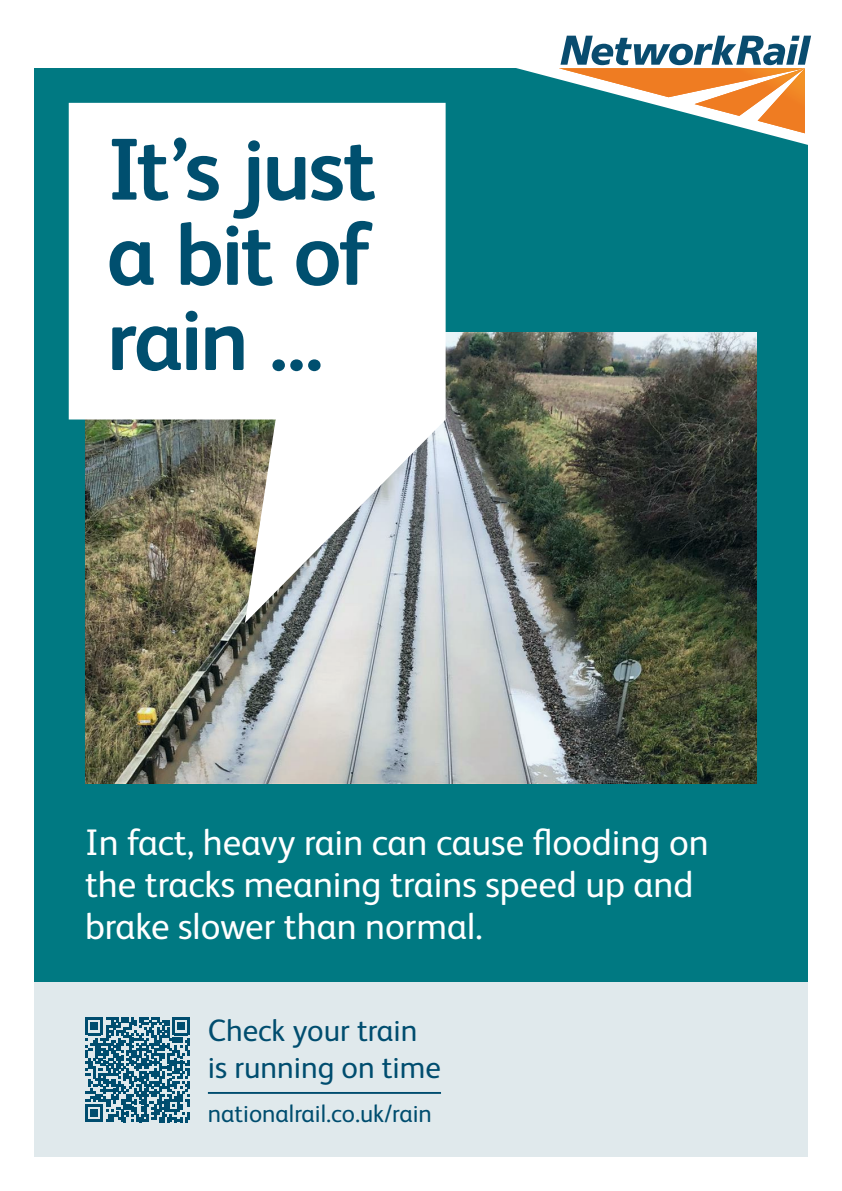
<style>
.page{position:relative;width:842px;height:1191px;background:#fff}
.page>*{position:absolute;margin:0;border:0;box-sizing:border-box;transform-origin:0 0}
.t1{font:37px/42px "Network Rail Sans";color:#fff}
.t2{font:30.9px/37.1px "Network Rail Sans";color:#004d6f}
.t3{font:24.7px "Network Rail Sans";color:#004d6f}
</style>
<div class="page">
<div style="left:34px;top:68px;width:774px;height:914px;background:#007982"></div>
<div style="left:34px;top:982px;width:774px;height:175px;background:#e0e9ec"></div>
<svg style="left:516px;top:35px;width:295px;height:110px"></svg>
<svg style="left:537px;top:36px;width:274px;height:102px"></svg>
<img style="left:85px;top:333px;width:672px;height:450px">
<svg style="left:69px;top:103px;width:377px;height:520px;background:#ccd0cb"></svg>
<svg style="left:110px;top:137px;width:265px;height:149px;background:#b1c9d2"></svg>
<svg style="left:112px;top:311px;width:85px;height:60px;background:#8db0be"></svg>
<svg style="left:205px;top:326px;width:39px;height:44px;background:#6595a8"></svg>
<div style="left:272px;top:359px;width:13px;height:12px;background:#004f6f;border-radius:50%"></div>
<div style="left:290px;top:359px;width:13px;height:12px;background:#004f6f;border-radius:50%"></div>
<div style="left:308px;top:359px;width:13px;height:12px;background:#004f6f;border-radius:50%"></div>
<hr style="left:208px;top:1092px;width:233px;height:1px;background:#004d6f">
<svg style="left:85px;top:1017px;width:105px;height:105px"></svg>
<p class="t1" style="left:85px;top:819px;width:625px">In fact, heavy rain can cause flooding on the tracks meaning trains speed up and brake slower than normal.</p>
<p class="t2" style="left:208px;top:1010px;width:235px">Check your train is running on time</p>
<p class="t3" style="left:208px;top:1097px;width:226px">nationalrail.co.uk/rain</p>
</div>
